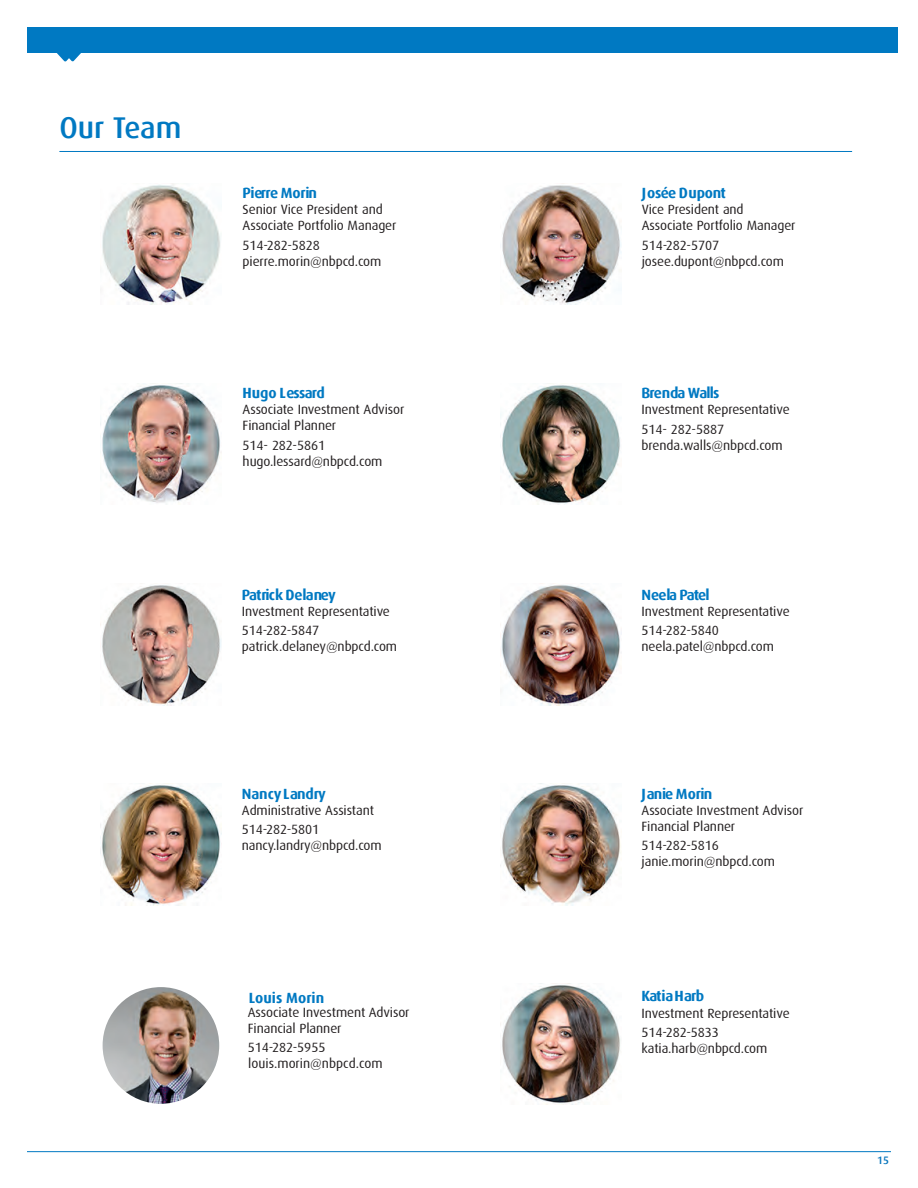
<style>
.page{position:relative;width:918px;height:1188px;background:#fff}
.page>*{position:absolute;margin:0;border:0;box-sizing:border-box;transform-origin:0 0}
.t1{font:500 30px "Dax";color:#0079c2}
.t2{font:700 14.85px "Dax";letter-spacing:-.025em;color:#0079c2}
.t3{font:700 14.85px "Dax";letter-spacing:-.055em;color:#0079c2}
.t4{font:700 14.85px "Dax";letter-spacing:-.06em;color:#0079c2}
.t5{font:700 14.85px "Dax";color:#0079c2}
.t6{font:13.5px/16.2px "Dax";letter-spacing:-.01em;color:#231f20}
.t7{font:13.35px "Dax";color:#231f20}
.t8{font:500 10.8px "Dax";color:#0574bc}
</style>
<div class="page">
<hr style="left:59px;top:151px;width:793px;height:1px;background:#0079c2">
<img style="left:102px;top:183px;width:119px;height:121px">
<img style="left:500px;top:383px;width:121px;height:121px">
<img style="left:102px;top:383px;width:120px;height:120px">
<img style="left:500px;top:585px;width:120px;height:120px">
<img style="left:502px;top:183px;width:120px;height:121px">
<img style="left:102px;top:585px;width:120px;height:120px">
<img style="left:101px;top:785px;width:121px;height:120px">
<img style="left:500px;top:785px;width:121px;height:120px">
<img style="left:500px;top:985px;width:121px;height:120px">
<hr style="left:27px;top:1151px;width:864px;height:1px;background:#0079c2">
<img style="left:103px;top:987px;width:116px;height:117px;border-radius:58px">
<svg style="left:57px;top:53px;width:24px;height:8px"></svg>
<div style="left:34px;top:27px;width:864px;height:26px;background:#0079c2"></div>
<h1 class="t1" style="left:59px;top:110px;width:124px">Our Team</h1>
<p class="t2" style="left:243px;top:184px;width:76px">Pierre Morin</p>
<p class="t6" style="left:243px;top:201px;width:155px">Senior Vice President and<br>Associate Portfolio Manager</p>
<p class="t6" style="left:243px;top:237px;width:140px">514-282-5828 pierre.morin@nbpcd.com</p>
<p class="t2" style="left:243px;top:385px;width:84px">Hugo Lessard</p>
<p class="t6" style="left:243px;top:402px;width:163px">Associate Investment Advisor<br>Financial Planner</p>
<p class="t6" style="left:243px;top:437px;width:141px">514- 282-5861 hugo.lessard@nbpcd.com</p>
<p class="t3" style="left:242px;top:586px;width:95px">Patrick Delaney</p>
<p class="t6" style="left:242px;top:602px;width:150px;line-height:19.4px">Investment Representative<br>514-282-5847</p>
<p class="t6" style="left:242px;top:639px;width:157px">patrick.delaney@nbpcd.com</p>
<p class="t2" style="left:242px;top:785px;width:85px">Nancy Landry</p>
<p class="t6" style="left:242px;top:801px;width:134px;line-height:19.4px">Administrative Assistant<br>514-282-5801</p>
<p class="t6" style="left:242px;top:838px;width:141px">nancy.landry@nbpcd.com</p>
<p class="t5" style="left:249px;top:989px;width:77px">Louis Morin</p>
<p class="t6" style="left:248px;top:1004px;width:163px">Associate Investment Advisor<br>Financial Planner</p>
<p class="t6" style="left:248px;top:1039px;width:79px">514-282-5955</p>
<p class="t7" style="left:248px;top:1056px;width:136px">louis.morin@nbpcd.com</p>
<p class="t2" style="left:642px;top:184px;width:86px">Josée Dupont</p>
<p class="t6" style="left:642px;top:201px;width:155px">Vice President and<br>Associate Portfolio Manager</p>
<p class="t6" style="left:642px;top:237px;width:144px">514-282-5707 josee.dupont@nbpcd.com</p>
<p class="t3" style="left:642px;top:385px;width:80px">Brenda Walls</p>
<p class="t6" style="left:642px;top:400px;width:150px;line-height:19.4px">Investment Representative<br>514- 282-5887</p>
<p class="t6" style="left:642px;top:437px;width:143px">brenda.walls@nbpcd.com</p>
<p class="t4" style="left:642px;top:586px;width:70px">Neela Patel</p>
<p class="t6" style="left:642px;top:602px;width:150px;line-height:19.4px">Investment Representative<br>514-282-5840</p>
<p class="t6" style="left:642px;top:639px;width:134px">neela.patel@nbpcd.com</p>
<p class="t2" style="left:642px;top:785px;width:72px">Janie Morin</p>
<p class="t6" style="left:642px;top:802px;width:163px">Associate Investment Advisor<br>Financial Planner</p>
<p class="t6" style="left:642px;top:838px;width:135px">514-282-5816 janie.morin@nbpcd.com</p>
<p class="t2" style="left:642px;top:988px;width:64px">Katia Harb</p>
<p class="t6" style="left:642px;top:1003px;width:150px;line-height:19.4px">Investment Representative<br>514-282-5833</p>
<p class="t6" style="left:642px;top:1040px;width:127px">katia.harb@nbpcd.com</p>
<p class="t8" style="left:877px;top:1154px;width:13px">15</p>
</div>
